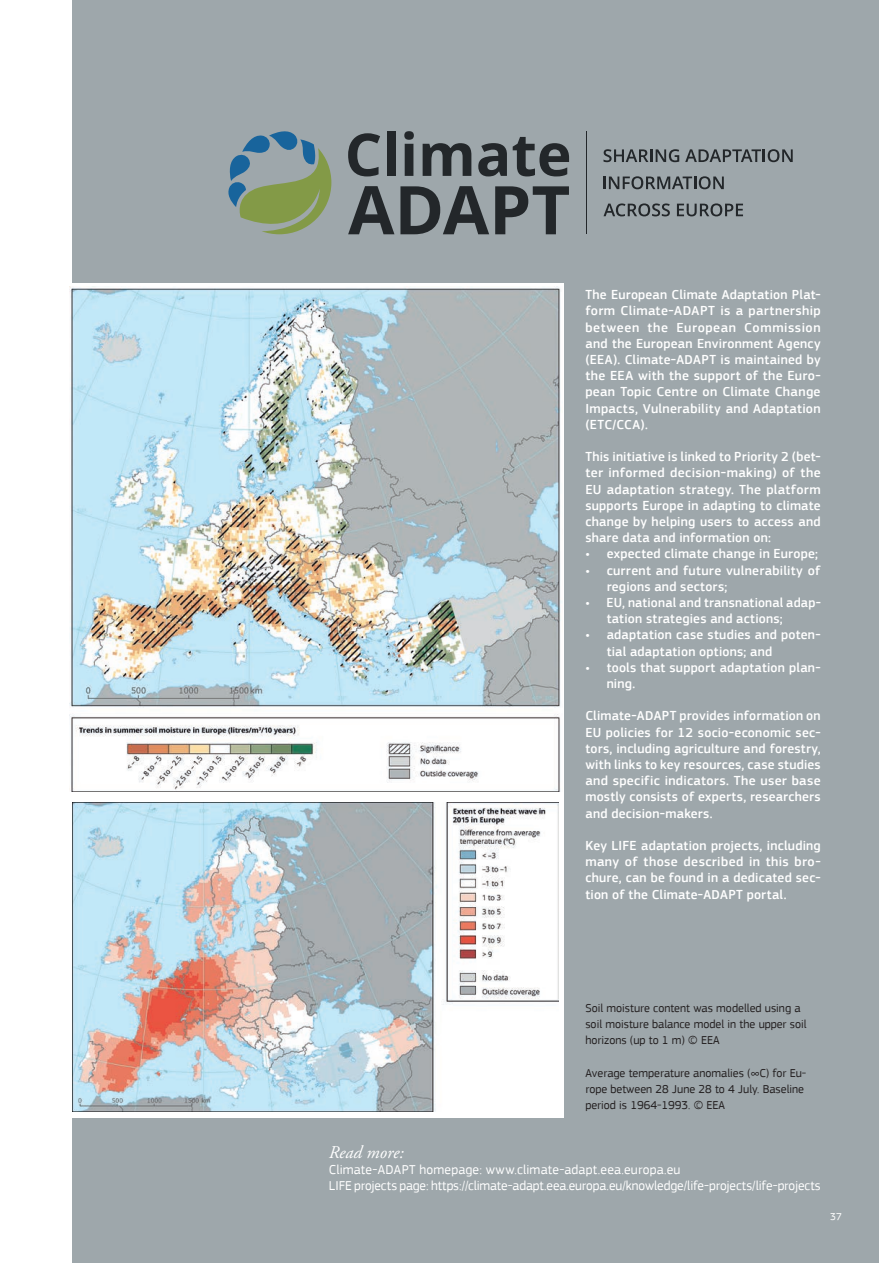
<style>
.page{position:relative;width:893px;height:1263px;background:#fff}
.page>*{position:absolute;margin:0;border:0;box-sizing:border-box;transform-origin:0 0}
.t1{font:italic 18px "Adobe Garamond Pro";letter-spacing:.005em;color:#fff}
.t2{font:500 13.5px/16.2px "PF Square Sans Pro";letter-spacing:.02em;color:#fff;text-align:justify}
.t3{font:13.5px/16.2px "PF Square Sans Pro";color:#fff}
.t4{font:12px/16.2px "PF Square Sans Pro";color:#231f20}
.t5{font:10.5px "PF Square Sans Pro";color:#fff}
</style>
<div class="page">
<div style="left:72px;top:0;width:821px;height:1263px;background:#9ea7ab"></div>
<svg style="left:603px;top:149px;width:76px;height:13px"></svg>
<svg style="left:685px;top:149px;width:108px;height:13px"></svg>
<svg style="left:603px;top:176px;width:121px;height:13px"></svg>
<svg style="left:603px;top:203px;width:67px;height:13px"></svg>
<svg style="left:677px;top:203px;width:66px;height:13px"></svg>
<hr style="left:586px;top:131px;width:1px;height:103px;background:#23272a">
<svg style="left:348px;top:186px;width:46px;height:48px"></svg>
<svg style="left:400px;top:186px;width:89px;height:48px"></svg>
<svg style="left:495px;top:186px;width:74px;height:48px"></svg>
<svg style="left:348px;top:133px;width:32px;height:43px"></svg>
<div style="left:387px;top:131px;width:8px;height:45px;background:#23272a"></div>
<svg style="left:404px;top:131px;width:10px;height:45px"></svg>
<svg style="left:423px;top:143px;width:48px;height:33px"></svg>
<svg style="left:478px;top:143px;width:29px;height:33px"></svg>
<svg style="left:513px;top:137px;width:56px;height:39px"></svg>
<svg style="left:228px;top:131px;width:103px;height:104px"></svg>
<div style="left:879px;top:0;width:14px;height:1263px;background:#fff"></div>
<div style="left:62px;top:797px;width:502px;height:320px;background:#fff"></div>
<img style="left:72px;top:803px;width:486px;height:308px">
<div style="left:69px;top:283px;width:495px;height:514px;background:#fff"></div>
<img style="left:69px;top:286px;width:492px;height:505px">
<p class="t2" style="left:585px;top:287px;width:237px">The European Climate Adaptation Plat&shy;form Climate-ADAPT is a partnership between the European Commission and the European Environment Agency (EEA). Climate-ADAPT is maintained by the EEA with the support of the Euro&shy;pean Topic Centre on Climate Change Impacts, Vulnerability and Adaptation (ETC/CCA).</p>
<p class="t2" style="left:585px;top:449px;width:237px">This initiative is linked to Priority 2 (bet&shy;ter informed decision-making) of the EU adaptation strategy. The platform supports Europe in adapting to climate change by helping users to access and share data and information on:</p>
<p class="t2" style="left:585px;top:546px;width:234px">• expected climate change in Europe;</p>
<p class="t2" style="left:607px;top:562px;width:215px;text-indent:-21px">• current and future vulnerability of regions and sectors;</p>
<p class="t2" style="left:607px;top:595px;width:216px;text-indent:-21px">• EU, national and transnational adap&shy;tation strategies and actions;</p>
<p class="t2" style="left:607px;top:627px;width:216px;text-indent:-21px">• adaptation case studies and poten&shy;tial adaptation options; and</p>
<p class="t2" style="left:607px;top:659px;width:216px;text-indent:-21px">• tools that support adaptation plan&shy;ning.</p>
<p class="t2" style="left:585px;top:708px;width:237px">Climate-ADAPT provides information on EU policies for 12 socio-economic sec&shy;tors, including agriculture and forestry, with links to key resources, case studies and specific indicators. The user base mostly consists of experts, researchers and decision-makers.</p>
<p class="t2" style="left:585px;top:838px;width:237px">Key LIFE adaptation projects, including many of those described in this bro&shy;chure, can be found in a dedicated sec&shy;tion of the Climate-ADAPT portal.</p>
<p class="t4" style="left:585px;top:1000px;width:223px">Soil moisture content was modelled using a soil moisture balance model in the upper soil horizons (up to 1 m) © EEA</p>
<p class="t4" style="left:585px;top:1065px;width:222px">Average temperature anomalies (∞C) for Eu&shy;rope between 28 June 28 to 4 July. Baseline period is 1964-1993. © EEA</p>
<h1 class="t1" style="left:329px;top:1141px;width:77px">Read more:</h1>
<p class="t3" style="left:329px;top:1161px;width:493px">Climate-ADAPT homepage: www.climate-adapt.eea.europa.eu<br>LIFE projects page: https://climate-adapt.eea.europa.eu/knowledge/life-projects/life-projects</p>
<p class="t5" style="left:830px;top:1210px;width:13px">37</p>
</div>
